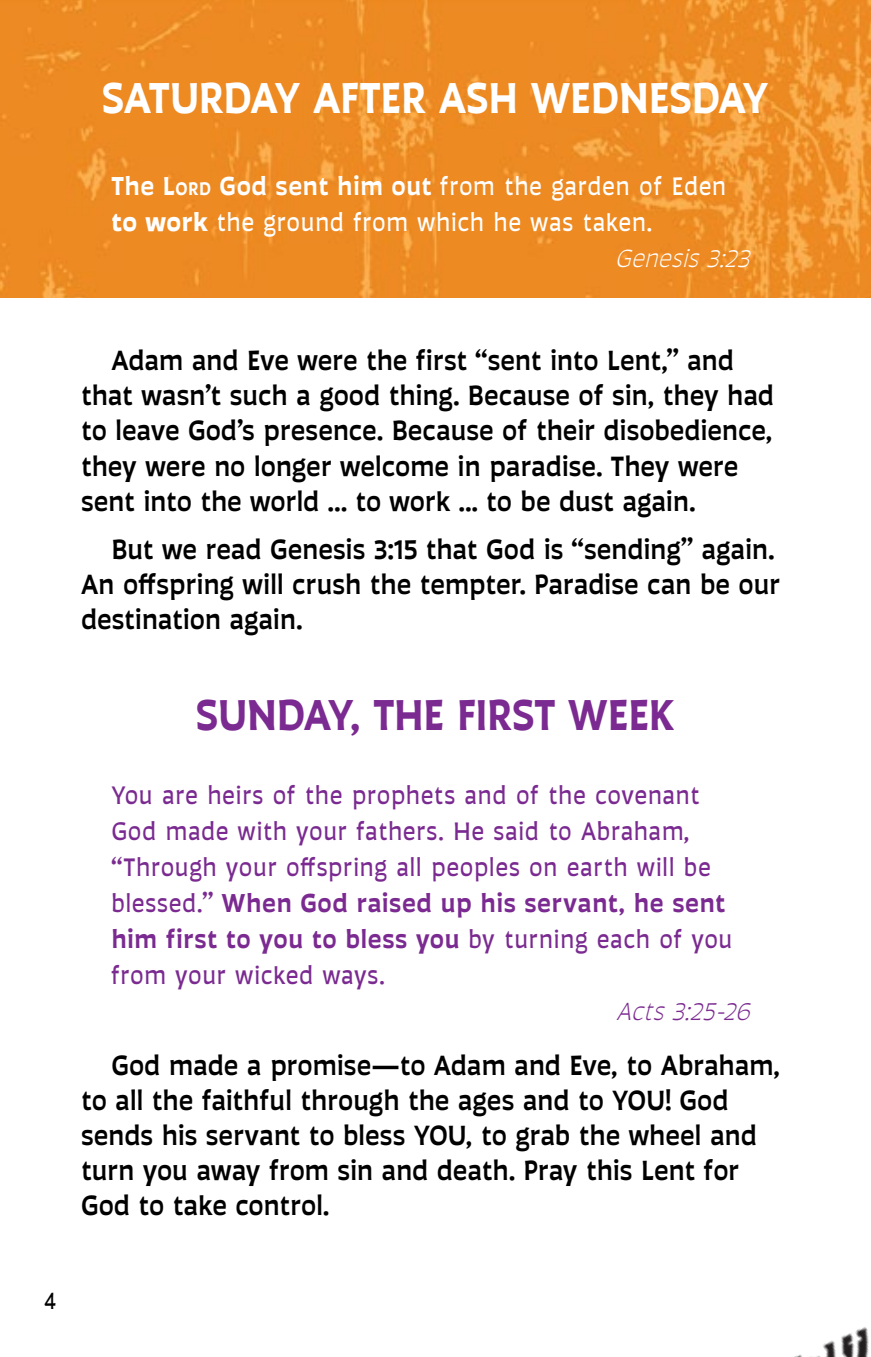
<style>
.page{position:relative;width:871px;height:1357px;background:#fff}
.page>*{position:absolute;margin:0;border:0;box-sizing:border-box;transform-origin:0 0}
.t1{font:600 45px "Auster";letter-spacing:-.01em;color:#fff}
.t2{font:600 45px "Auster";letter-spacing:-.01em;color:#7a2a90}
.t3{font:500 29.25px/35.1px "Auster";letter-spacing:-.01em;color:#000}
.t4{font:27px/36px "Auster";letter-spacing:.01em;color:#7a2a90}
.t5{font:27px "Auster";letter-spacing:.01em;color:#fff}
.t6{font:italic 300 27px "Auster";color:#fff}
.t7{font:italic 300 27px "Auster";color:#7a2a90}
.t8{font:25.88px "Auster";color:#000;scale:.9 1}
.s1{font-weight:600}
.s2{font-weight:600;font-size:18.9px}
.s3{font-weight:700}
</style>
<div class="page">
<img style="left:0;top:0;width:871px;height:298px">
<img style="left:794px;top:1327px;width:75px;height:30px">
<h1 class="t1" style="left:102px;top:72px;width:668px">SATURDAY AFTER ASH WEDNESDAY</h1>
<p class="t5" style="left:111px;top:171px;width:616px"><span class="s1">The</span> <span class="s1">L</span><span class="s2">ord</span> <span class="s1">God sent him out</span> from the garden of Eden</p>
<p class="t5" style="left:111px;top:207px;width:542px"><span class="s3">to work</span> the ground from which he was taken.</p>
<p class="t6" style="left:615px;top:243px;width:143px">Genesis3:23</p>
<p class="t3" style="left:81px;top:343px;width:694px;text-indent:30px">Adam and Eve were the first “sent into Lent,” and that wasn’t such a good thing. Because of sin, they had to leave God’s presence. Because of their disobedience, they were no longer welcome in paradise. They were sent into the world ... to work ... to be dust again.</p>
<p class="t3" style="left:81px;top:532px;width:701px;text-indent:30px">But we read Genesis 3:15 that God is “sending” again.<br>An offspring will crush the tempter. Paradise can be our destination again.</p>
<h1 class="t2" style="left:196px;top:689px;width:480px">SUNDAY, THE FIRST WEEK</h1>
<p class="t4" style="left:111px;top:777px;width:623px">You are heirs of the prophets and of the covenant God made with your fathers. He said to Abraham, “Through your offspring all peoples on earth will be blessed.” <span class="s1">When God raised up his servant, he sent him first to you to bless you</span> by turning each of you from your wicked ways.</p>
<p class="t7" style="left:616px;top:996px;width:142px">Acts3:25-26</p>
<p class="t3" style="left:81px;top:1048px;width:701px;text-indent:30px">God made a promise—to Adam and Eve, to Abraham, to all the faithful through the ages and to YOU! God sends his servant to bless YOU, to grab the wheel and turn you away from sin and death. Pray this Lent for God to take control.</p>
<p class="t8" style="left:45px;top:1286px;width:15px">4</p>
</div>
